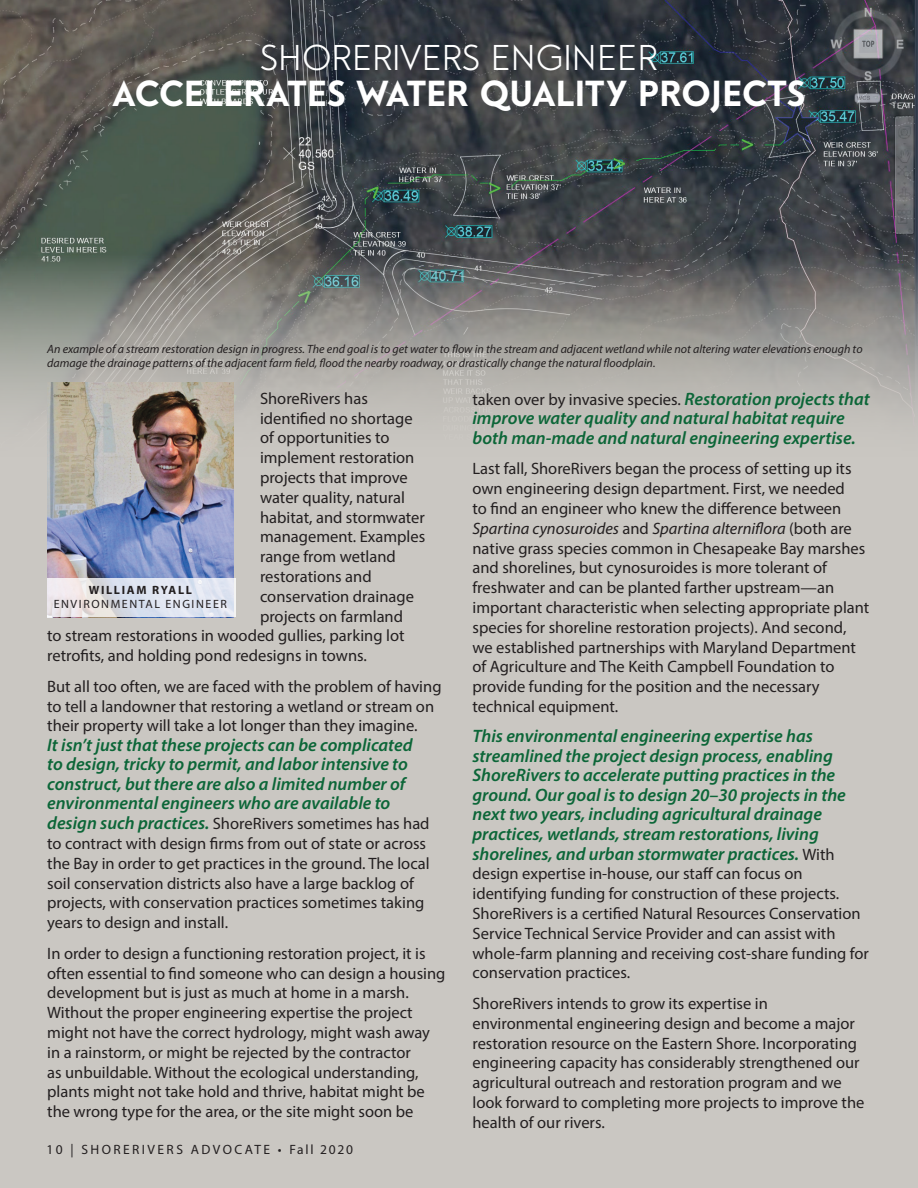
<style>
.page{position:relative;width:918px;height:1188px;background:#fff}
.page>*{position:absolute;margin:0;border:0;box-sizing:border-box;transform-origin:0 0}
.head{font:800 34.5px/36px "Guess Sans";color:#fff;text-align:center}
.body{font:italic 600 18px/19.5px "Myriad Pro";color:#0c6638}
.body-2{font:16.5px/19.8px "Myriad Pro";color:#231f20}
.body-3{font:13.5px "Myriad Pro";letter-spacing:.18em;color:#231f20}
.t1{font:italic 12px/14.4px "Myriad Pro";color:#231f20}
.body-4{font:12px/13.5px "Myriad Pro";letter-spacing:.13em;color:#231f20;text-align:center}
.s1{font-weight:300}
.s2{font-weight:600;font-style:italic;font-size:18px;color:#0c6638}
.s3{font-weight:700}
.s4{font-style:italic}
.s5{font-weight:400;font-style:normal;font-size:16.5px;color:#231f20}
</style>
<div class="page">
<div style="left:0;top:241px;width:918px;height:947px;background:#cac7c2"></div>
<img style="left:0;top:0;width:918px;height:470px">
<img style="left:48px;top:383px;width:185px;height:195px">
<svg style="left:48px;top:578px;width:188px;height:39px;background:#e2e4ec"></svg>
<p class="head" style="left:113px;top:39px;width:694px"><span class="s1">SHORERIVERS ENGINEER<br></span>ACCELERATES WATER QUALITY PROJECTS</p>
<p class="t1" style="left:47px;top:342px;width:817px">An example of a stream restoration design in progress. The end goal is to get water to flow in the stream and adjacent wetland while not altering water elevations enough to damage the drainage patterns of the adjacent farm field, flood the nearby roadway, or drastically change the natural floodplain.</p>
<p class="body-2" style="left:260px;top:388px;width:109px">ShoreRivers has</p>
<p class="body-2" style="left:260px;top:408px;width:154px">identified no shortage</p>
<p class="body-2" style="left:260px;top:428px;width:131px">of opportunities to</p>
<p class="body-2" style="left:260px;top:448px;width:156px">implement restoration</p>
<p class="body-2" style="left:260px;top:467px;width:149px">projects that improve</p>
<p class="body-2" style="left:260px;top:487px;width:146px">water quality, natural</p>
<p class="body-2" style="left:260px;top:507px;width:166px">habitat, and stormwater</p>
<p class="body-2" style="left:260px;top:527px;width:167px">management. Examples</p>
<p class="body-2" style="left:260px;top:547px;width:137px">range from wetland</p>
<p class="body-2" style="left:260px;top:566px;width:113px">restorations and</p>
<p class="body-2" style="left:260px;top:586px;width:155px">conservation drainage</p>
<p class="body-2" style="left:260px;top:606px;width:145px">projects on farmland</p>
<p class="body-2" style="left:47px;top:626px;width:359px">to stream restorations in wooded gullies, parking lot</p>
<p class="body-2" style="left:47px;top:646px;width:321px">retrofits, and holding pond redesigns in towns.</p>
<p class="body-2" style="left:47px;top:676px;width:396px">But all too often, we are faced with the problem of having to tell a landowner that restoring a wetland or stream on their property will take a lot longer than they imagine.</p>
<p class="body" style="left:47px;top:735px;width:367px">It isn’t just that these projects can be complicated to design, tricky to permit, and labor intensive to construct, but there are also a limited number of environmental engineers who are available to</p>
<p class="body-2" style="left:47px;top:814px;width:384px"><span class="s2">design such practices.</span> ShoreRivers sometimes has had to contract with design firms from out of state or across the Bay in order to get practices in the ground. The local soil conservation districts also have a large backlog of projects, with conservation practices sometimes taking years to design and install.</p>
<p class="body-2" style="left:47px;top:943px;width:400px">In order to design a functioning restoration project, it is often essential to find someone who can design a housing development but is just as much at home in a marsh.<br>Without the proper engineering expertise the project might not have the correct hydrology, might wash away in a rainstorm, or might be rejected by the contractor<br>as unbuildable. Without the ecological understanding, plants might not take hold and thrive, habitat might be the wrong type for the area, or the site might soon be</p>
<p class="body-4" style="left:54px;top:583px;width:175px"><span class="s3">WILLIAM RYALL<br></span>ENVIRONMENTAL ENGINEER</p>
<p class="body-3" style="left:46px;top:1141px;width:308px">10 | SHORERIVERS ADVOCATE • Fall 2020</p>
<p class="body-2" style="left:472px;top:389px;width:399px">taken over by invasive species. <span class="s2">Restoration projects that</span></p>
<p class="body" style="left:472px;top:408px;width:385px">improve water quality and natural habitat require both man-made and natural engineering expertise.</p>
<p class="body-2" style="left:472px;top:459px;width:398px">Last fall, ShoreRivers began the process of setting up its own engineering design department. First, we needed<br>to find an engineer who knew the difference between <span class="s4">Spartina cynosuroides</span> and <span class="s4">Spartina alterniflora</span> (both are native grass species common in Chesapeake Bay marshes and shorelines, but cynosuroides is more tolerant of freshwater and can be planted farther upstream—an important characteristic when selecting appropriate plant species for shoreline restoration projects). And second, we established partnerships with Maryland Department of Agriculture and The Keith Campbell Foundation to provide funding for the position and the necessary technical equipment.</p>
<p class="body" style="left:472px;top:726px;width:375px">This environmental engineering expertise has streamlined the project design process, enabling ShoreRivers to accelerate putting practices in the ground. Our goal is to design 20–30 projects in the next two years, including agricultural drainage practices, wetlands, stream restorations, living shorelines, and urban stormwater practices. <span class="s5">With</span></p>
<p class="body-2" style="left:472px;top:864px;width:398px">design expertise in-house, our staff can focus on identifying funding for construction of these projects.<br>ShoreRivers is a certified Natural Resources Conservation Service Technical Service Provider and can assist with whole-farm planning and receiving cost-share funding for conservation practices.</p>
<p class="body-2" style="left:472px;top:993px;width:393px">ShoreRivers intends to grow its expertise in environmental engineering design and become a major restoration resource on the Eastern Shore. Incorporating engineering capacity has considerably strengthened our agricultural outreach and restoration program and we look forward to completing more projects to improve the health of our rivers.</p>
</div>
